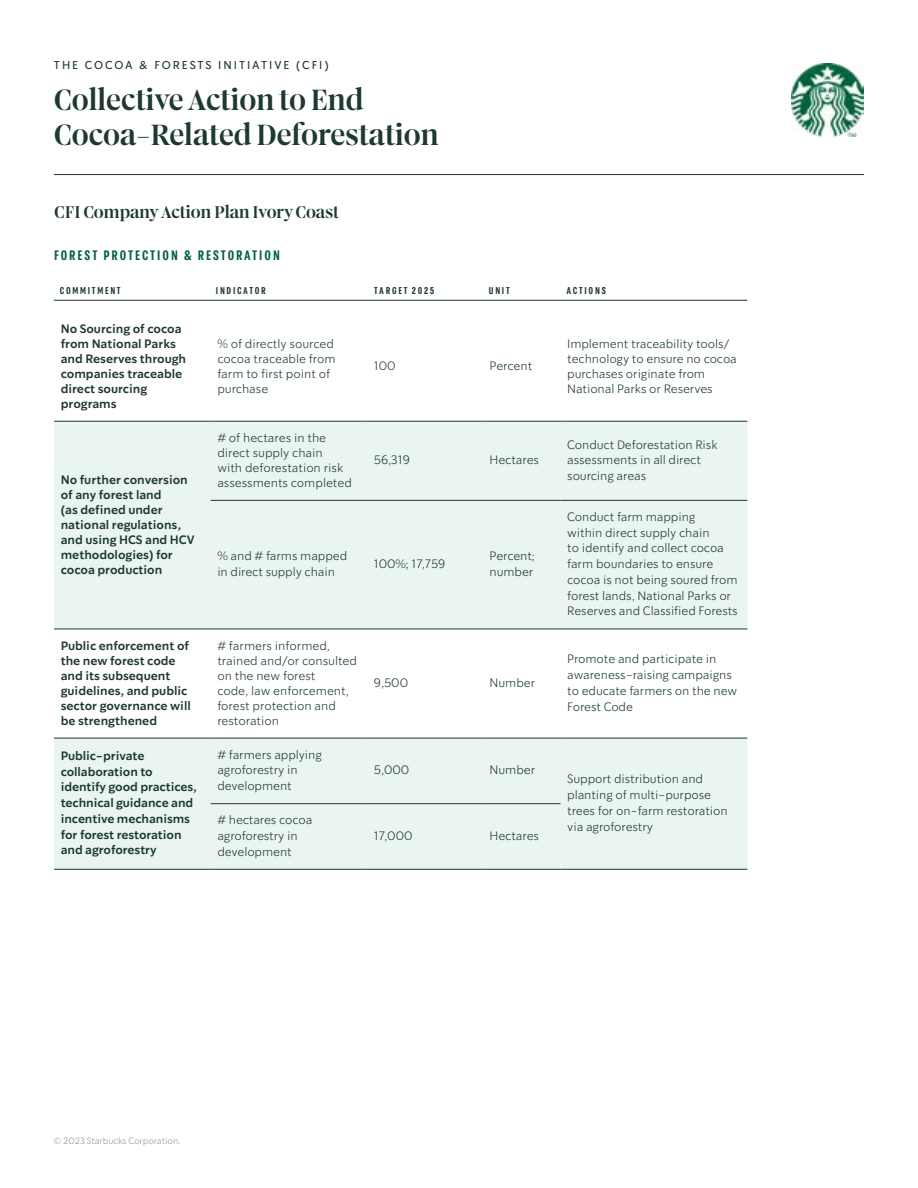
<style>
.page{position:relative;width:918px;height:1188px;background:#fff}
.page>*{position:absolute;margin:0;border:0;box-sizing:border-box;transform-origin:0 0}
.t1{font:600 27px/34.5px "Lander Grande";color:#1e3932}
.t2{font:600 15.75px "Lander Grande";color:#1e3932}
.t3{font:700 13.5px "Pike";letter-spacing:.14em;color:#006242}
.t4{font:300 12px/15.8px "So Do Sans";letter-spacing:-.01em;color:#1e3932}
.t5{font:600 12px/15px "So Do Sans";letter-spacing:-.005em;color:#1e3932}
.t6{font:11.25px "So Do Sans";letter-spacing:.175em;color:#1e3932}
.t7{font:700 9.75px "Pike";letter-spacing:.17em;color:#1e3932}
.t8{font:300 9px "So Do Sans";letter-spacing:-.015em;color:#939598}
</style>
<div class="page">
<hr style="left:54px;top:174px;width:810px;height:1px;background:#1e3932">
<img style="left:791px;top:64px;width:72px;height:73px">
<hr style="left:54px;top:300px;width:693px;height:1px;background:#1e3932">
<svg style="left:54px;top:422px;width:693px;height:447px;fill:#eaf4f1"></svg>
<hr style="left:54px;top:421px;width:157px;height:1px;background:#1e3932">
<hr style="left:211px;top:421px;width:156px;height:1px;background:#1e3932">
<hr style="left:367px;top:421px;width:116px;height:1px;background:#1e3932">
<hr style="left:483px;top:421px;width:78px;height:1px;background:#1e3932">
<hr style="left:561px;top:421px;width:186px;height:1px;background:#1e3932">
<hr style="left:211px;top:500px;width:156px;height:1px;background:#1e3932">
<hr style="left:367px;top:500px;width:116px;height:1px;background:#1e3932">
<hr style="left:483px;top:500px;width:78px;height:1px;background:#1e3932">
<hr style="left:561px;top:500px;width:186px;height:1px;background:#1e3932">
<hr style="left:54px;top:629px;width:157px;height:1px;background:#1e3932">
<hr style="left:211px;top:629px;width:156px;height:1px;background:#1e3932">
<hr style="left:367px;top:629px;width:116px;height:1px;background:#1e3932">
<hr style="left:483px;top:629px;width:78px;height:1px;background:#1e3932">
<hr style="left:561px;top:629px;width:186px;height:1px;background:#1e3932">
<hr style="left:54px;top:738px;width:157px;height:1px;background:#1e3932">
<hr style="left:211px;top:738px;width:156px;height:1px;background:#1e3932">
<hr style="left:367px;top:738px;width:116px;height:1px;background:#1e3932">
<hr style="left:483px;top:738px;width:78px;height:1px;background:#1e3932">
<hr style="left:561px;top:738px;width:186px;height:1px;background:#1e3932">
<hr style="left:211px;top:803px;width:156px;height:1px;background:#1e3932">
<hr style="left:367px;top:803px;width:116px;height:1px;background:#1e3932">
<hr style="left:483px;top:803px;width:78px;height:1px;background:#1e3932">
<hr style="left:54px;top:869px;width:157px;height:1px;background:#1e3932">
<hr style="left:561px;top:869px;width:186px;height:1px;background:#1e3932">
<hr style="left:211px;top:869px;width:156px;height:1px;background:#1e3932">
<hr style="left:367px;top:869px;width:116px;height:1px;background:#1e3932">
<hr style="left:483px;top:869px;width:78px;height:1px;background:#1e3932">
<p class="t6" style="left:54px;top:58px;width:276px">THE COCOA &amp; FORESTS INITIATIVE (CFI)</p>
<h1 class="t1" style="left:54px;top:84px;width:387px">Collective Action to End<br>Cocoa-Related Deforestation</h1>
<h2 class="t2" style="left:54px;top:201px;width:286px">CFI Company Action Plan Ivory Coast</h2>
<p class="t3" style="left:54px;top:247px;width:228px">FOREST PROTECTION &amp; RESTORATION</p>
<p class="t7" style="left:60px;top:285px;width:62px">COMMITMENT</p>
<p class="t7" style="left:216px;top:285px;width:51px">INDICATOR</p>
<p class="t7" style="left:374px;top:285px;width:62px">TARGET 2025</p>
<p class="t7" style="left:489px;top:285px;width:22px">UNIT</p>
<p class="t7" style="left:567px;top:285px;width:41px">ACTIONS</p>
<p class="t5" style="left:61px;top:321px;width:127px">No Sourcing of cocoa from National Parks and Reserves through companies traceable direct sourcing programs</p>
<p class="t4" style="left:217px;top:336px;width:120px;line-height:15px">% of directly sourced cocoa traceable from farm to first point of purchase</p>
<p class="t4" style="left:567px;top:336px;width:171px;line-height:15px">Implement traceability tools/ technology to ensure no cocoa purchases originate from<br>National Parks or Reserves</p>
<p class="t4" style="left:374px;top:358px;width:23px">100</p>
<p class="t4" style="left:490px;top:358px;width:44px">Percent</p>
<p class="t5" style="left:61px;top:472px;width:135px">No further conversion of any forest land<br>(as defined under national regulations, and using HCS and HCV methodologies) for cocoa production</p>
<p class="t4" style="left:217px;top:430px;width:136px;line-height:15px"># of hectares in the direct supply chain<br>with deforestation risk assessments completed</p>
<p class="t4" style="left:374px;top:452px;width:37px">56,319</p>
<p class="t4" style="left:490px;top:452px;width:51px">Hectares</p>
<p class="t4" style="left:217px;top:548px;width:131px">% and # farms mapped in direct supply chain</p>
<p class="t4" style="left:374px;top:556px;width:73px">100%; 17,759</p>
<p class="t4" style="left:490px;top:548px;width:47px">Percent; number</p>
<p class="t5" style="left:61px;top:638px;width:132px">Public enforcement of the new forest code and its subsequent guidelines, and public sector governance will be strengthened</p>
<p class="t4" style="left:217px;top:638px;width:141px;line-height:15px"># farmers informed, trained and/or consulted on the new forest<br>code, law enforcement, forest protection and restoration</p>
<p class="t5" style="left:61px;top:748px;width:137px;line-height:15.8px">Public-private collaboration to identify good practices, technical guidance and incentive mechanisms for forest restoration and agroforestry</p>
<p class="t4" style="left:217px;top:747px;width:106px"># farmers applying agroforestry in development</p>
<p class="t4" style="left:217px;top:812px;width:97px"># hectares cocoa agroforestry in development</p>
<p class="t4" style="left:374px;top:675px;width:36px">9,500</p>
<p class="t4" style="left:490px;top:675px;width:47px">Number</p>
<p class="t4" style="left:374px;top:762px;width:37px">5,000</p>
<p class="t4" style="left:490px;top:762px;width:47px">Number</p>
<p class="t4" style="left:374px;top:828px;width:40px">17,000</p>
<p class="t4" style="left:490px;top:828px;width:51px">Hectares</p>
<p class="t4" style="left:567px;top:437px;width:152px">Conduct Deforestation Risk assessments in all direct sourcing areas</p>
<p class="t4" style="left:567px;top:509px;width:172px">Conduct farm mapping<br>within direct supply chain<br>to identify and collect cocoa farm boundaries to ensure cocoa is not being soured from forest lands, National Parks or<br>Reserves and Classified Forests</p>
<p class="t4" style="left:567px;top:651px;width:172px">Promote and participate in awareness-raising campaigns to educate farmers on the new<br>Forest Code</p>
<p class="t4" style="left:567px;top:772px;width:162px">Support distribution and planting of multi-purpose trees for on-farm restoration via agroforestry</p>
<p class="t8" style="left:54px;top:1136px;width:128px">© 2023 Starbucks Corporation.</p>
</div>
